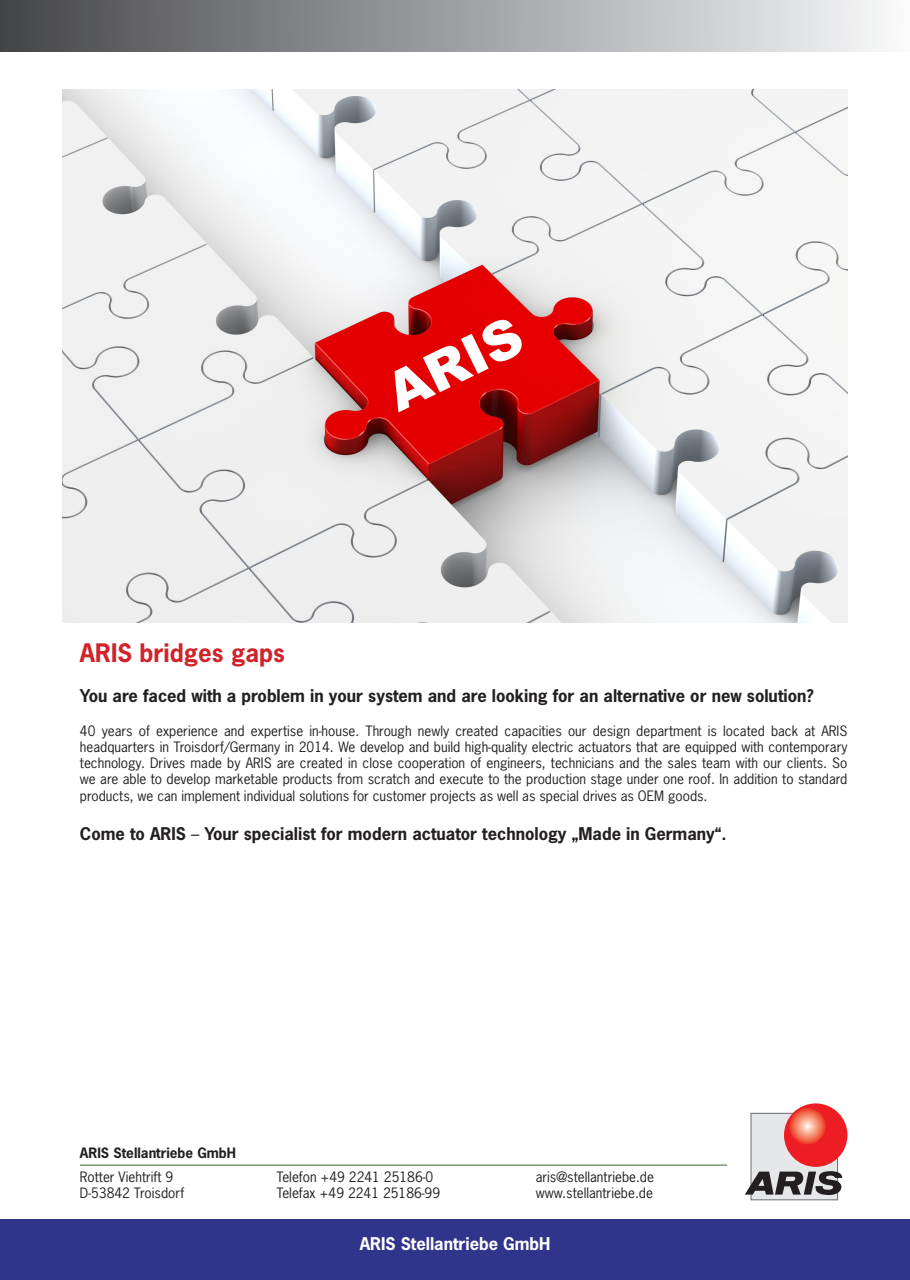
<style>
.page{position:relative;width:910px;height:1280px;background:#fff}
.page>*{position:absolute;margin:0;border:0;box-sizing:border-box;transform-origin:0 0}
.t1{font:900 54px "Arial";color:#fff}
.t2{font:700 24px "News Gothic Std";color:#d1232a}
.t3{font:700 16.5px "News Gothic Std";color:#231f20}
.t4{font:700 16.5px "News Gothic Std";color:#fff}
.t5{font:13.5px/16.2px "News Gothic Std";color:#231f20}
.t6{font:700 13.5px "News Gothic Std";color:#231f20}
.s1{font-weight:400}
</style>
<div class="page">
<div style="left:0;top:1219px;width:910px;height:61px;background:#30348b"></div>
<div style="left:0;top:0;width:910px;height:52px;background:linear-gradient(to right,#454649,#f8f9fb)"></div>
<img style="left:63px;top:89px;width:784px;height:533px">
<hr style="left:80px;top:1164px;width:647px;height:2px;background:#4f7441">
<div style="left:751px;top:1113px;width:86px;height:87px;background:#e6e7e9"></div>
<div style="left:751px;top:1113px;width:87px;height:87px;border:1px solid #6c6d70"></div>
<div style="left:784px;top:1103px;width:63px;height:64px;background:#ee1d23;border-radius:50%"></div>
<svg style="left:788px;top:1107px;width:38px;height:38px"></svg>
<svg style="left:745px;top:1171px;width:97px;height:24px"></svg>
<h1 class="t1" style="left:373px;top:360px;width:146px;rotate:-26deg">ARIS</h1>
<h2 class="t2" style="left:80px;top:637px;width:206px">ARIS bridges gaps</h2>
<p class="t3" style="left:80px;top:684px;width:735px">You are faced with a problem in your system and are looking for an alternative or new solution?</p>
<p class="t5" style="left:80px;top:722px;width:769px;text-align:justify">40 years of experience and expertise in-house. Through newly created capacities our design department is located back at ARIS headquarters in Troisdorf/Germany in 2014. We develop and build high-quality electric actuators that are equipped with contemporary technology. Drives made by ARIS are created in close cooperation of engineers, technicians and the sales team with our clients. So we are able to develop marketable products from scratch and execute to the production stage under one roof. In addition to standard products, we can implement individual solutions for customer projects as well as special drives as OEM goods.</p>
<p class="t3" style="left:80px;top:823px;width:648px">Come to ARIS <span class="s1">–</span> Your specialist for modern actuator technology „Made in Germany“.</p>
<p class="t6" style="left:80px;top:1144px;width:157px">ARIS Stellantriebe GmbH</p>
<p class="t5" style="left:80px;top:1169px;width:106px">Rotter Viehtrift 9<br>D-53842 Troisdorf</p>
<p class="t5" style="left:277px;top:1169px;width:165px">Telefon +49 2241 25186-0<br>Telefax +49 2241 25186-99</p>
<p class="t5" style="left:536px;top:1169px;width:120px">aris@stellantriebe.de www.stellantriebe.de</p>
<p class="t4" style="left:360px;top:1233px;width:192px">ARIS Stellantriebe GmbH</p>
</div>
